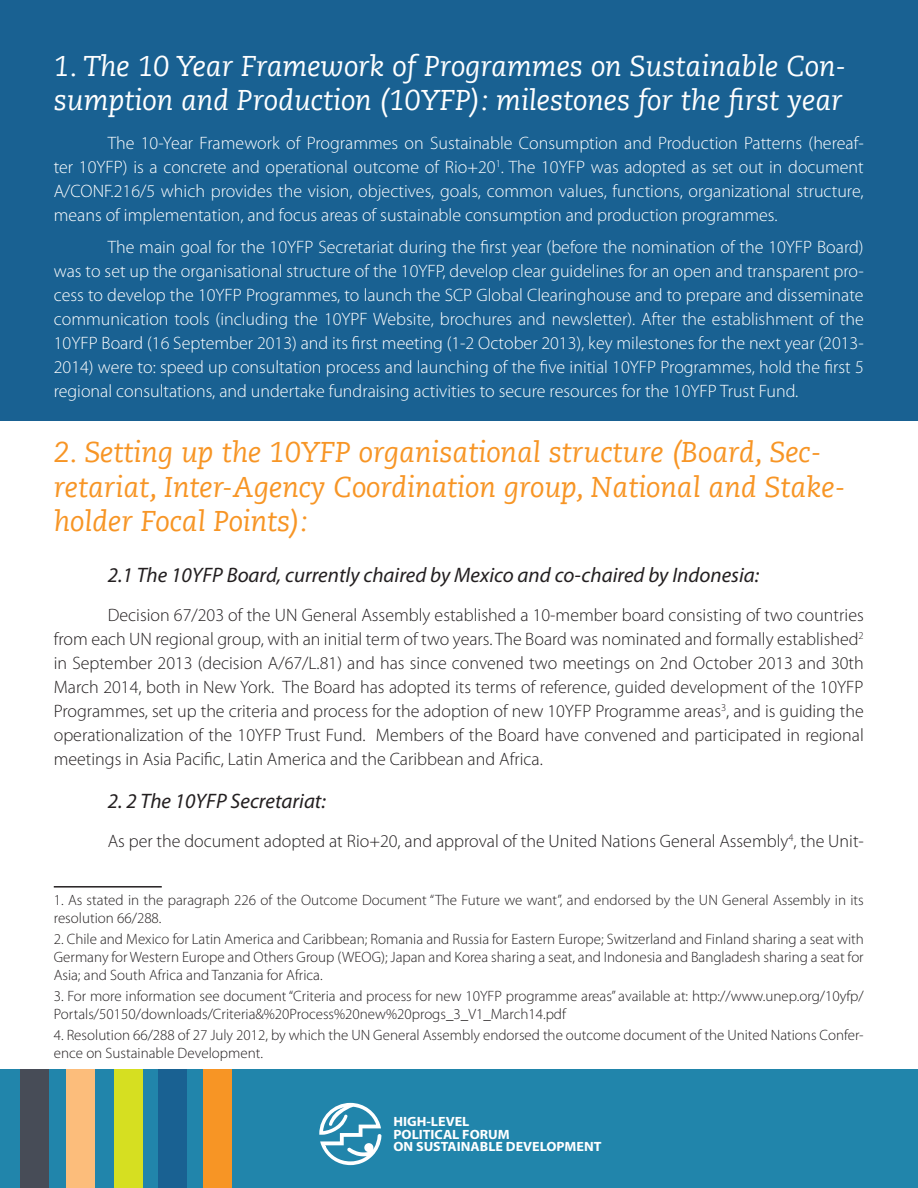
<style>
.page{position:relative;width:918px;height:1188px;background:#fff}
.page>*{position:absolute;margin:0;border:0;box-sizing:border-box;transform-origin:0 0}
.Title_1{font:italic 28.5px/34.2px "Caecilia LT Std";color:#f79525}
.Title_1-2{font:italic 28.5px/34.2px "Caecilia LT Std";color:#fff}
.Title_2{font:italic 21px "Myriad Pro";color:#231f20}
.Paragraph_Style_2{font:300 18px/24px "Myriad Pro";color:#fff;text-align:justify}
.Paragraph_Style_2-2{font:300 18px/24px "Myriad Pro";color:#231f20;text-align:justify}
.Paragraph_Style_2-3{font:300 15px/18px "Myriad Pro";color:#231f20}
.t1{font:700 13.5px/12.3px "Myriad Pro";color:#fff;scale:1.05 1}
</style>
<div class="page">
<div style="left:0;top:1070px;width:918px;height:118px;background:#2185ab"></div>
<div style="left:0;top:0;width:918px;height:420px;background:#196192"></div>
<hr style="left:54px;top:886px;width:108px;height:2px;background:#231f20">
<div style="left:204px;top:1070px;width:28px;height:118px;background:#f79525"></div>
<div style="left:159px;top:1070px;width:28px;height:118px;background:#196192"></div>
<div style="left:114px;top:1070px;width:29px;height:118px;background:#d6df21"></div>
<div style="left:66px;top:1070px;width:29px;height:118px;background:#fcbd7b"></div>
<div style="left:20px;top:1070px;width:28px;height:118px;background:#474c57"></div>
<svg style="left:319px;top:1103px;width:62px;height:62px"></svg>
<p class="Title_1-2" style="left:54px;top:50px;width:794px">1. The 10 Year Framework of Programmes on Sustainable Con&shy;sumption and Production (10YFP): milestones for the first year</p>
<p class="Paragraph_Style_2" style="left:54px;top:131px;width:812px;text-indent:54px">The 10-Year Framework of Programmes on Sustainable Consumption and Production Patterns (hereaf&shy;ter 10YFP) is a concrete and operational outcome of Rio+20<sup>1</sup>. The 10YFP was adopted as set out in document A/CONF.216/5 which provides the vision, objectives, goals, common values, functions, organizational structure, means of implementation, and focus areas of sustainable consumption and production programmes.</p>
<p class="Paragraph_Style_2" style="left:54px;top:234px;width:812px;text-indent:54px">The main goal for the 10YFP Secretariat during the first year (before the nomination of the 10YFP Board) was to set up the organisational structure of the 10YFP, develop clear guidelines for an open and transparent pro&shy;cess to develop the 10YFP Programmes, to launch the SCP Global Clearinghouse and to prepare and disseminate communication tools (including the 10YPF Website, brochures and newsletter). After the establishment of the 10YFP Board (16 September 2013) and its first meeting (1-2 October 2013), key milestones for the next year (2013- 2014) were to: speed up consultation process and launching of the five initial 10YFP Programmes, hold the first 5 regional consultations, and undertake fundraising activities to secure resources for the 10YFP Trust Fund.</p>
<p class="Title_1" style="left:54px;top:436px;width:793px">2. Setting up the 10YFP organisational structure (Board, Sec&shy;retariat, Inter-Agency Coordination group, National and Stake&shy;holder Focal Points):</p>
<p class="Title_2" style="left:108px;top:562px;width:653px">2.1 The 10YFP Board, currently chaired by Mexico and co-chaired by Indonesia:</p>
<p class="Paragraph_Style_2-2" style="left:54px;top:603px;width:812px;text-indent:54px">Decision 67/203 of the UN General Assembly established a 10-member board consisting of two countries from each UN regional group, with an initial term of two years. The Board was nominated and formally established<sup>2 </sup>in September 2013 (decision A/67/L.81) and has since convened two meetings on 2nd October 2013 and 30th March 2014, both in New York. The Board has adopted its terms of reference, guided development of the 10YFP Programmes, set up the criteria and process for the adoption of new 10YFP Programme areas<sup>3</sup>, and is guiding the operationalization of the 10YFP Trust Fund. Members of the Board have convened and participated in regional meetings in Asia Pacific, Latin America and the Caribbean and Africa.</p>
<p class="Title_2" style="left:108px;top:788px;width:220px">2. 2 The 10YFP Secretariat:</p>
<p class="Paragraph_Style_2-2" style="left:108px;top:829px;width:758px">As per the document adopted at Rio+20, and approval of the United Nations General Assembly<sup>4</sup>, the Unit-</p>
<p class="Paragraph_Style_2-3" style="left:54px;top:891px;width:812px">1. As stated in the paragraph 226 of the Outcome Document “The Future we want”, and endorsed by the UN General Assembly in its resolution 66/288.</p>
<p class="Paragraph_Style_2-3" style="left:54px;top:930px;width:812px;text-align:justify">2. Chile and Mexico for Latin America and Caribbean; Romania and Russia for Eastern Europe; Switzerland and Finland sharing a seat with Germany for Western Europe and Others Group (WEOG); Japan and Korea sharing a seat, and Indonesia and Bangladesh sharing a seat for Asia; and South Africa and Tanzania for Africa.</p>
<p class="Paragraph_Style_2-3" style="left:54px;top:987px;width:812px">3. For more information see document “Criteria and process for new 10YFP programme areas” available at: http://www.unep.org/10yfp/<br>Portals/50150/downloads/Criteria&amp;%20Process%20new%20progs_3_V1_March14.pdf</p>
<p class="Paragraph_Style_2-3" style="left:54px;top:1026px;width:812px">4. Resolution 66/288 of 27 July 2012, by which the UN General Assembly endorsed the outcome document of the United Nations Confer&shy;ence on Sustainable Development.</p>
<p class="t1" style="left:393px;top:1115px;width:200px">HIGH-LEVEL<br>POLITICAL FORUM<br>ON SUSTAINABLE DEVELOPMENT</p>
</div>
